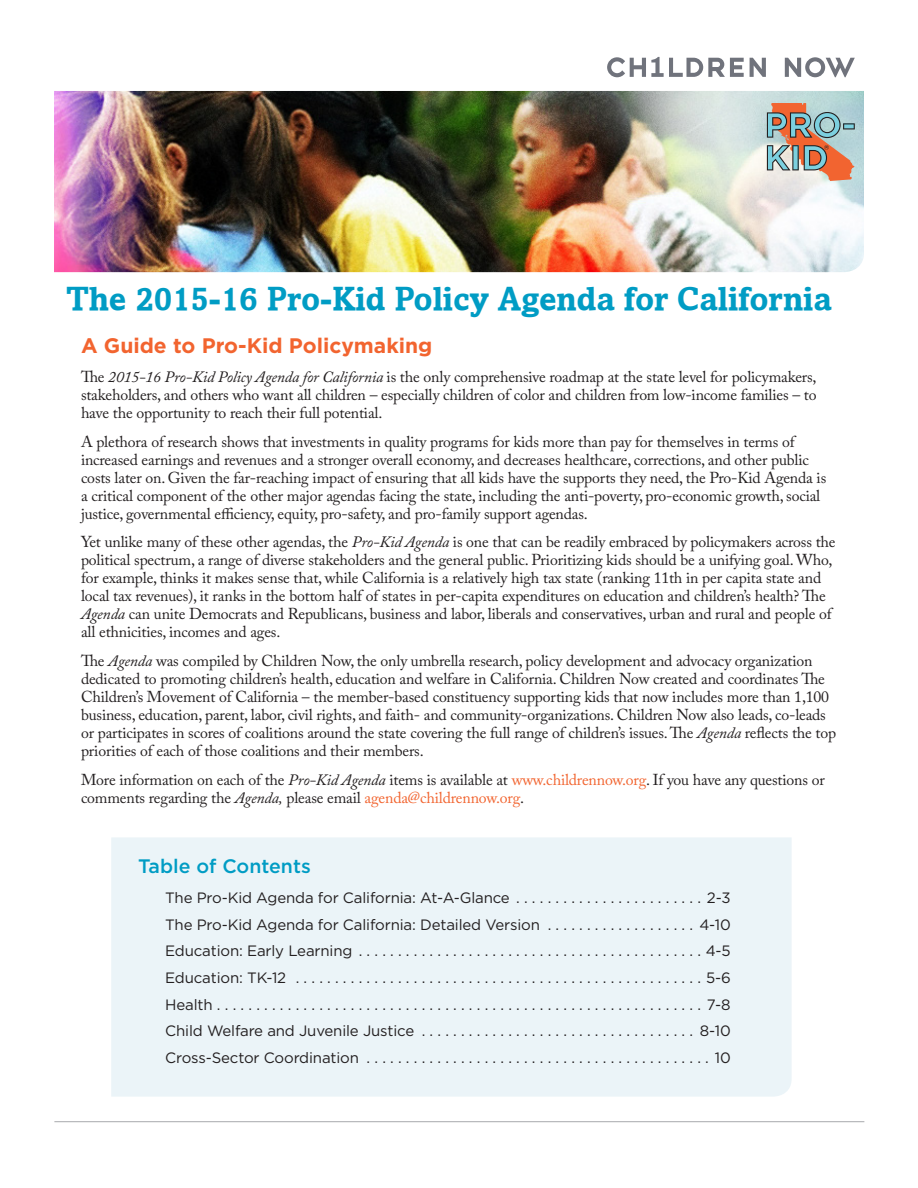
<style>
.page{position:relative;width:918px;height:1188px;background:#fff}
.page>*{position:absolute;margin:0;border:0;box-sizing:border-box;transform-origin:0 0}
.Paragraph_Style_1{font:700 33px "Amasis";letter-spacing:-.005em;color:#009cc4}
.Paragraph_Style_1-2{font:700 21px "Gotham";color:#f2642f}
.Paragraph_Style_1-3{font:500 19.5px "Gotham";color:#009cc4}
.Paragraph_Style_1-4{font:15.75px/18px "Adobe Caslon Pro";letter-spacing:-.01em;color:#231f20}
.Paragraph_Style_1-5{font:15px "Gotham";letter-spacing:-.01em;color:#231f20}
.s1{font-style:italic}
.s2{color:#f2642f}
</style>
<div class="page">
<hr style="left:54px;top:1121px;width:810px;height:1px;background:#a8a9ad">
<img style="left:54px;top:91px;width:810px;height:181px">
<svg style="left:607px;top:57px;width:248px;height:20px"></svg>
<div style="left:111px;top:837px;width:681px;height:260px;background:#ebf4f8"></div>
<svg style="left:767px;top:103px;width:88px;height:78px;background:#b1a297"></svg>
<p class="Paragraph_Style_1" style="left:66px;top:279px;width:767px">The 2015-16 Pro-Kid Policy Agenda for California</p>
<p class="Paragraph_Style_1-2" style="left:81px;top:333px;width:353px">A Guide to Pro-Kid Policymaking</p>
<p class="Paragraph_Style_1-4" style="left:81px;top:367px;width:737px;text-align:justify">The <span class="s1">2015-16 Pro-Kid Policy Agenda for California</span> is the only comprehensive roadmap at the state level for policymakers, stakeholders, and others who want all children – especially children of color and children from low-income families – to have the opportunity to reach their full potential.</p>
<p class="Paragraph_Style_1-4" style="left:81px;top:432px;width:747px">A plethora of research shows that investments in quality programs for kids more than pay for themselves in terms of increased earnings and revenues and a stronger overall economy, and decreases healthcare, corrections, and other public costs later on. Given the far-reaching impact of ensuring that all kids have the supports they need, the Pro-Kid Agenda is a critical component of the other major agendas facing the state, including the anti-poverty, pro-economic growth, social justice, governmental efficiency, equity, pro-safety, and pro-family support agendas.</p>
<p class="Paragraph_Style_1-4" style="left:81px;top:533px;width:756px">Yet unlike many of these other agendas, the <span class="s1">Pro-Kid Agenda</span> is one that can be readily embraced by policymakers across the political spectrum, a range of diverse stakeholders and the general public. Prioritizing kids should be a unifying goal. Who, for example, thinks it makes sense that, while California is a relatively high tax state (ranking 11th in per capita state and local tax revenues), it ranks in the bottom half of states in per-capita expenditures on education and children’s health? The <span class="s1">Agenda</span> can unite Democrats and Republicans, business and labor, liberals and conservatives, urban and rural and people of all ethnicities, incomes and ages.</p>
<p class="Paragraph_Style_1-4" style="left:81px;top:652px;width:757px">The <span class="s1">Agenda</span> was compiled by Children Now, the only umbrella research, policy development and advocacy organization dedicated to promoting children’s health, education and welfare in California. Children Now created and coordinates The Children’s Movement of California – the member-based constituency supporting kids that now includes more than 1,100 business, education, parent, labor, civil rights, and faith- and community-organizations. Children Now also leads, co-leads or participates in scores of coalitions around the state covering the full range of children’s issues. The <span class="s1">Agenda</span> reflects the top priorities of each of those coalitions and their members.</p>
<p class="Paragraph_Style_1-4" style="left:81px;top:771px;width:745px">More information on each of the <span class="s1">Pro-Kid Agenda</span> items is available at <span class="s2">www.childrennow.org</span>. If you have any questions or comments regarding the <span class="s1">Agenda,</span> please email <span class="s2">agenda@childrennow.org</span>.</p>
<p class="Paragraph_Style_1-3" style="left:138px;top:855px;width:174px">Table of Contents</p>
<p class="Paragraph_Style_1-5" style="left:165px;top:889px;width:567px">The Pro-Kid Agenda for California: At-A-Glance . . . . . . . . . . . . . . . . . . . . . . . . 2-3</p>
<p class="Paragraph_Style_1-5" style="left:165px;top:916px;width:567px">The Pro-Kid Agenda for California: Detailed Version . . . . . . . . . . . . . . . . . . . 4-10</p>
<p class="Paragraph_Style_1-5" style="left:165px;top:943px;width:567px">Education: Early Learning . . . . . . . . . . . . . . . . . . . . . . . . . . . . . . . . . . . . . . . . . . . . 4-5</p>
<p class="Paragraph_Style_1-5" style="left:165px;top:969px;width:567px">Education: TK-12 . . . . . . . . . . . . . . . . . . . . . . . . . . . . . . . . . . . . . . . . . . . . . . . . . . . . 5-6</p>
<p class="Paragraph_Style_1-5" style="left:165px;top:996px;width:567px">Health . . . . . . . . . . . . . . . . . . . . . . . . . . . . . . . . . . . . . . . . . . . . . . . . . . . . . . . . . . . . . . 7-8</p>
<p class="Paragraph_Style_1-5" style="left:165px;top:1023px;width:567px">Child Welfare and Juvenile Justice . . . . . . . . . . . . . . . . . . . . . . . . . . . . . . . . . . . 8-10</p>
<p class="Paragraph_Style_1-5" style="left:165px;top:1049px;width:567px">Cross-Sector Coordination . . . . . . . . . . . . . . . . . . . . . . . . . . . . . . . . . . . . . . . . . . . . 10</p>
</div>
